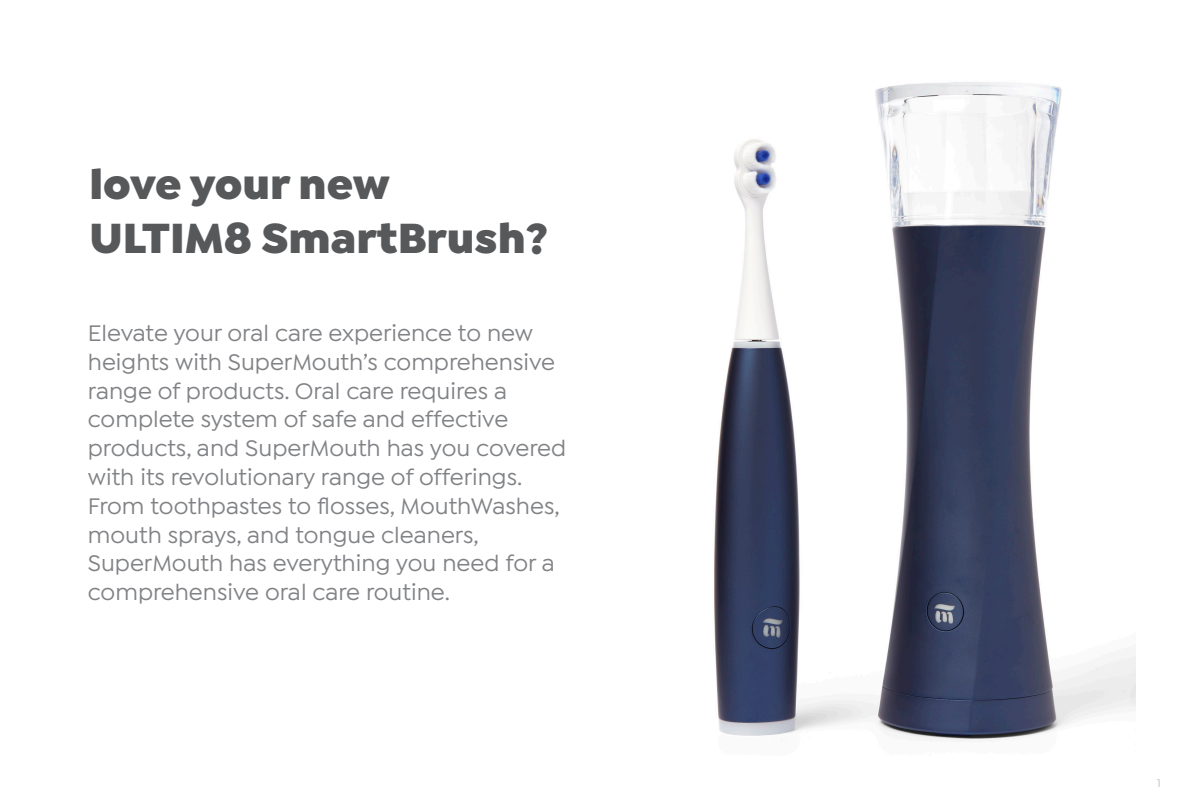
<style>
.page{position:relative;width:1188px;height:810px;background:#fff}
.page>*{position:absolute;margin:0;border:0;box-sizing:border-box;transform-origin:0 0}
.t1{font:900 45px "Isidora Sans";color:#57585a}
.t2{font:500 24px/28.8px "Isidora Sans";color:#808285}
.t3{font:500 12px "Isidora Sans";color:#bfbebe}
</style>
<div class="page">
<img style="left:714px;top:82px;width:421px;height:659px">
<p class="t1" style="left:89px;top:155px;width:302px">love your new</p>
<p class="t1" style="left:89px;top:209px;width:461px">ULTIM8 SmartBrush?</p>
<p class="t2" style="left:88px;top:319px;width:480px">Elevate your oral care experience to new heights with SuperMouth’s comprehensive range of products. Oral care requires a complete system of safe and effective products, and SuperMouth has you covered with its revolutionary range of offerings.<br>From toothpastes to flosses, MouthWashes, mouth sprays, and tongue cleaners, SuperMouth has everything you need for a comprehensive oral care routine.</p>
<p class="t3" style="left:1157px;top:776px;width:5px">1</p>
</div>
